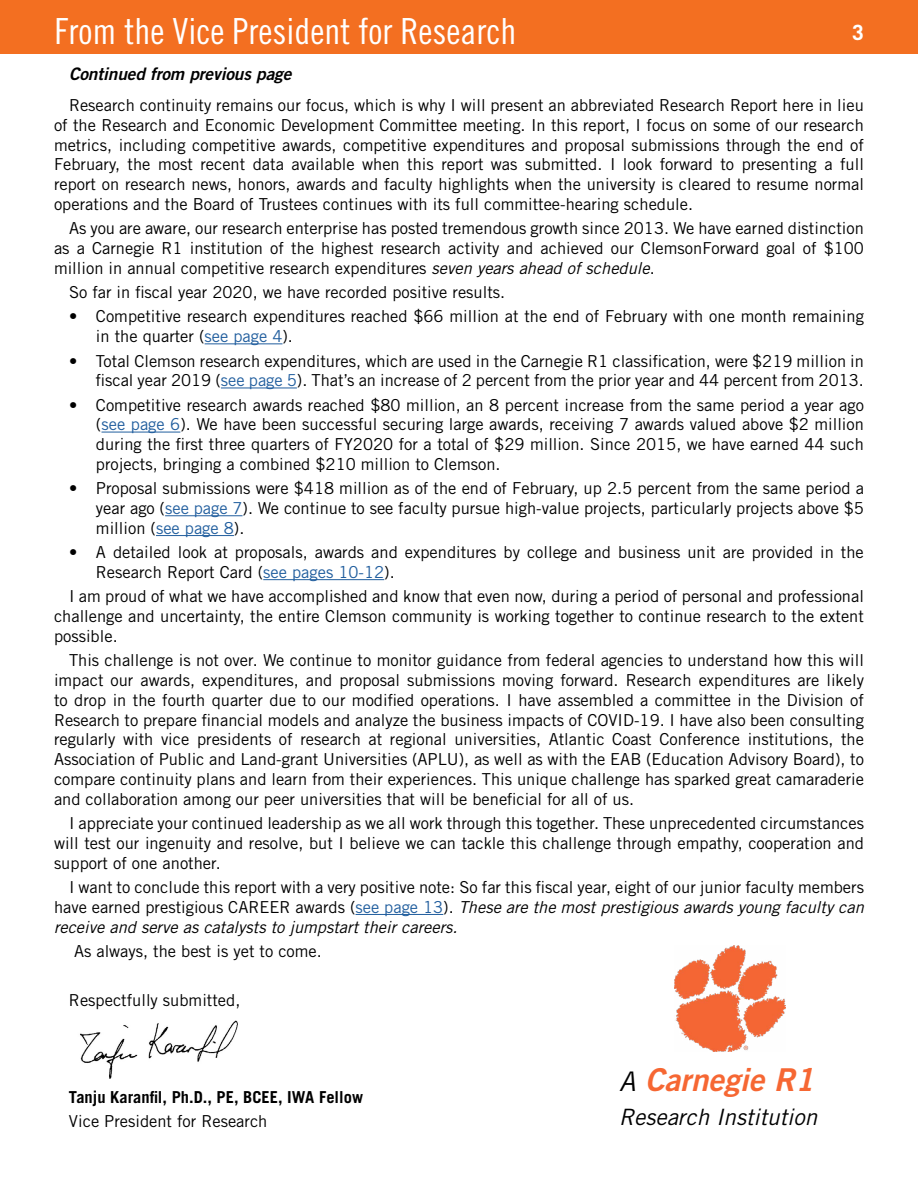
<style>
.page{position:relative;width:918px;height:1188px;background:#fff}
.page>*{position:absolute;margin:0;border:0;box-sizing:border-box;transform-origin:0 0}
.t1{font:36px "Trade Gothic LT Std Cn 18";color:#fff}
.t2{font:31.5px "Trade Gothic LT Std Bd 2 Obl";color:#f66733}
.t3{font:italic 22.5px "Trade Gothic LT Std";color:#000}
.t4{font:700 21px "Trade Gothic LT Std";color:#fff}
.t5{font:17.25px "Trade Gothic LT Std Bd 2 Obl";letter-spacing:-.005em;color:#000}
.t6{font:16.5px/19.8px "Trade Gothic LT Std";color:#000;text-align:justify}
.t7{font:700 16.5px "Trade Gothic LT Std";color:#000}
.s1{font-style:italic}
.s2{color:#215e9e}
.s3{font-family:"Trade Gothic LT Std";font-style:italic;font-size:27px;color:#000}
</style>
<div class="page">
<hr style="left:205px;top:343px;width:77px;height:1px;background:#215e9e">
<hr style="left:221px;top:388px;width:76px;height:1px;background:#215e9e">
<hr style="left:101px;top:432px;width:79px;height:1px;background:#215e9e">
<hr style="left:165px;top:515px;width:78px;height:1px;background:#215e9e">
<hr style="left:156px;top:535px;width:78px;height:1px;background:#215e9e">
<hr style="left:263px;top:579px;width:121px;height:1px;background:#215e9e">
<hr style="left:356px;top:914px;width:87px;height:1px;background:#215e9e">
<img style="left:80px;top:1021px;width:158px;height:57px">
<img style="left:674px;top:945px;width:111px;height:107px">
<div style="left:0;top:0;width:918px;height:54px;background:#f36f21"></div>
<h1 class="t1" style="left:54px;top:10px;width:463px">From the Vice President for Research</h1>
<p class="t4" style="left:852px;top:19px;width:13px">3</p>
<p class="t5" style="left:69px;top:63px;width:224px">Continued from previous page</p>
<p class="t6" style="left:54px;top:95px;width:812px;text-indent:15px">Research continuity remains our focus, which is why I will present an abbreviated Research Report here in lieu of the Research and Economic Development Committee meeting. In this report, I focus on some of our research metrics, including competitive awards, competitive expenditures and proposal submissions through the end of February, the most recent data available when this report was submitted. I look forward to presenting a full report on research news, honors, awards and faculty highlights when the university is cleared to resume normal operations and the Board of Trustees continues with its full committee-hearing schedule.</p>
<p class="t6" style="left:54px;top:218px;width:812px;text-indent:15px">As you are aware, our research enterprise has posted tremendous growth since 2013. We have earned distinction as a Carnegie R1 institution of the highest research activity and achieved our ClemsonForward goal of $100 million in annual competitive research expenditures <span class="s1">seven years ahead of schedule</span>.</p>
<p class="t6" style="left:69px;top:282px;width:438px">So far in fiscal year 2020, we have recorded positive results.</p>
<p class="t6" style="left:96px;top:306px;width:769px;text-indent:-27px">• Competitive research expenditures reached $66 million at the end of February with one month remaining in the quarter (<span class="s2">see page 4</span>).</p>
<p class="t6" style="left:69px;top:351px;width:797px;text-align:right">• Total Clemson research expenditures, which are used in the Carnegie R1 classification, were $219 million in fiscal year 2019 (<span class="s2">see page 5</span>). That’s an increase of 2 percent from the prior year and 44 percent from 2013.</p>
<p class="t6" style="left:96px;top:395px;width:770px;text-indent:-27px">• Competitive research awards reached $80 million, an 8 percent increase from the same period a year ago (<span class="s2">see page 6</span>). We have been successful securing large awards, receiving 7 awards valued above $2 million during the first three quarters of FY2020 for a total of $29 million. Since 2015, we have earned 44 such projects, bringing a combined $210 million to Clemson.</p>
<p class="t6" style="left:96px;top:478px;width:769px;text-indent:-27px">• Proposal submissions were $418 million as of the end of February, up 2.5 percent from the same period a year ago (<span class="s2">see page 7</span>). We continue to see faculty pursue high-value projects, particularly projects above $5 million (<span class="s2">see page 8</span>).</p>
<p class="t6" style="left:96px;top:542px;width:769px;text-indent:-27px">• A detailed look at proposals, awards and expenditures by college and business unit are provided in the<br>Research Report Card (<span class="s2">see pages 10-12</span>).</p>
<p class="t6" style="left:54px;top:586px;width:812px;text-indent:15px">I am proud of what we have accomplished and know that even now, during a period of personal and professional challenge and uncertainty, the entire Clemson community is working together to continue research to the extent possible.</p>
<p class="t6" style="left:54px;top:650px;width:812px;text-indent:15px">This challenge is not over. We continue to monitor guidance from federal agencies to understand how this will impact our awards, expenditures, and proposal submissions moving forward. Research expenditures are likely to drop in the fourth quarter due to our modified operations. I have assembled a committee in the Division of Research to prepare financial models and analyze the business impacts of COVID-19. I have also been consulting regularly with vice presidents of research at regional universities, Atlantic Coast Conference institutions, the Association of Public and Land-grant Universities (APLU), as well as with the EAB (Education Advisory Board), to compare continuity plans and learn from their experiences. This unique challenge has sparked great camaraderie and collaboration among our peer universities that will be beneficial for all of us.</p>
<p class="t6" style="left:54px;top:813px;width:812px;text-indent:15px">I appreciate your continued leadership as we all work through this together. These unprecedented circumstances will test our ingenuity and resolve, but I believe we can tackle this challenge through empathy, cooperation and support of one another.</p>
<p class="t6" style="left:54px;top:877px;width:812px;text-indent:15px">I want to conclude this report with a very positive note: So far this fiscal year, eight of our junior faculty members have earned prestigious CAREER awards (<span class="s2">see page 13</span>). <span class="s1">These are the most prestigious awards young faculty can receive and serve as catalysts to jumpstart their careers.</span></p>
<p class="t6" style="left:74px;top:941px;width:249px">As always, the best is yet to come.</p>
<p class="t6" style="left:69px;top:990px;width:173px">Respectfully submitted,</p>
<p class="t7" style="left:69px;top:1087px;width:296px">Tanju Karanfil, Ph.D., PE, BCEE, IWA Fellow</p>
<p class="t6" style="left:69px;top:1111px;width:200px">Vice President for Research</p>
<h2 class="t2" style="left:619px;top:1060px;width:196px"><span class="s3">A</span> Carnegie R1</h2>
<h3 class="t3" style="left:619px;top:1104px;width:200px">Research Institution</h3>
</div>
